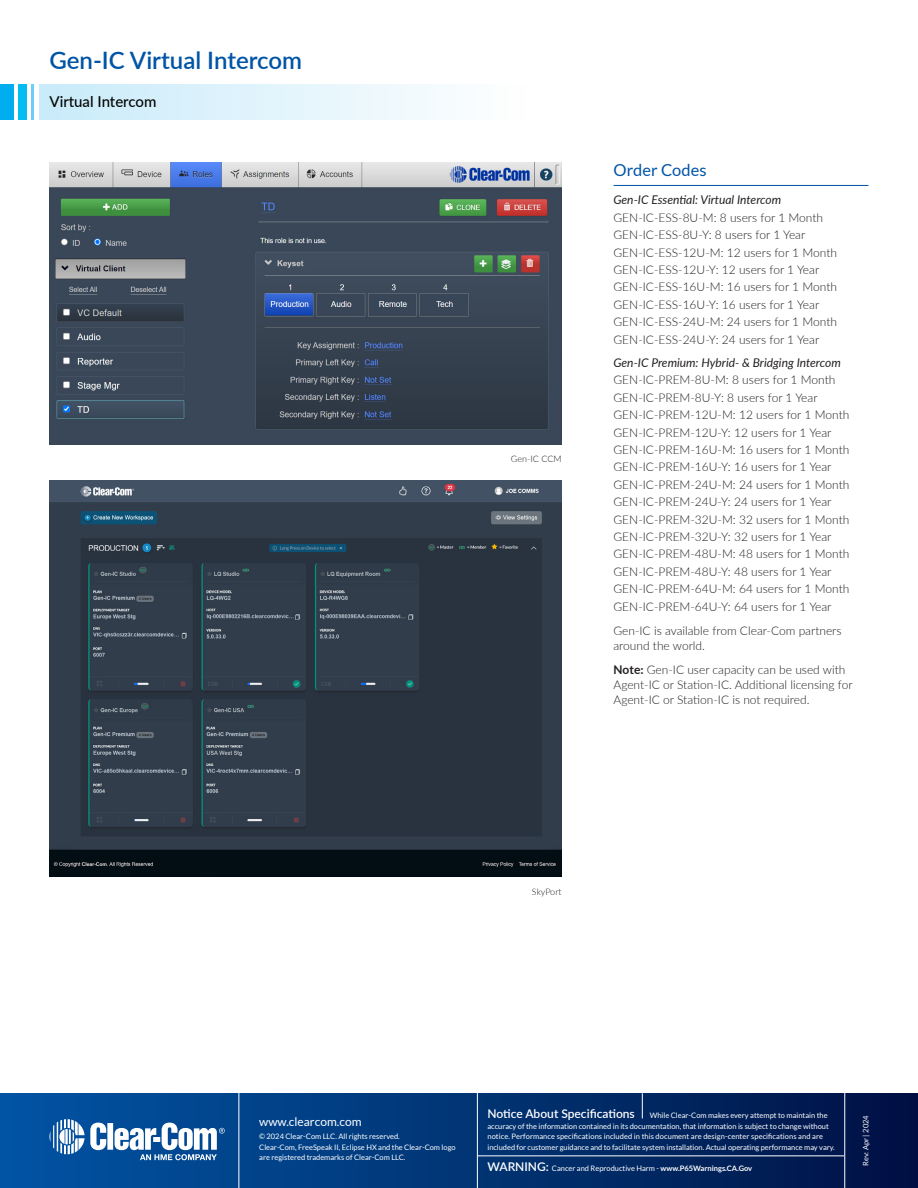
<style>
.page{position:relative;width:918px;height:1188px;background:#fff}
.page>*{position:absolute;margin:0;border:0;box-sizing:border-box;transform-origin:0 0}
.t1{font:600 24px "Lato";color:#0154a6}
.Legend_-_Order_Codes{font:16.5px "Lato";color:#0154a6}
.t2{font:500 15px "Lato";color:#040503}
.Order_Code_Text_8pt{font:300 12px "Lato";color:#231f20}
.Tech_Specs_Note___Regular_Copy{font:300 12px/15px "Lato";color:#231f20}
.Order_Codes_Italics_8pt{font:italic 12px "Lato";color:#231f20}
.t3{font:12px "Lato";color:#fff}
.t4{font:300 9px "Lato";color:#231f20}
.t5{font:7.5px/10.5px "Lato";color:#fff}
.s1{font-weight:700}
.s2{font-weight:600;font-size:12px}
</style>
<div class="page">
<div style="left:39px;top:84px;width:612px;height:36px;background:linear-gradient(to right,#cbebfa,#fff)"></div>
<div style="left:18px;top:84px;width:9px;height:36px;background:#01bdf2"></div>
<hr style="left:32px;top:84px;width:2px;height:36px;background:#6bcff6">
<div style="left:0;top:84px;width:14px;height:36px;background:#00aeef"></div>
<div style="left:0;top:1094px;width:918px;height:94px;background:linear-gradient(to right,#0256a6,#001244)"></div>
<hr style="left:239px;top:1090px;width:1px;height:98px;background:#fff">
<hr style="left:477px;top:1092px;width:1px;height:96px;background:#fff">
<hr style="left:478px;top:1156px;width:366px;height:1px;background:#fff">
<svg style="left:49px;top:1119px;width:176px;height:42px"></svg>
<svg style="left:642px;top:1093px;width:1px;height:25px"></svg>
<hr style="left:844px;top:1092px;width:1px;height:96px;background:#fff">
<img style="left:50px;top:162px;width:512px;height:283px">
<img style="left:50px;top:480px;width:511px;height:397px">
<hr style="left:614px;top:185px;width:254px;height:1px;background:#0154a6">
<p class="t1" style="left:50px;top:43px;width:254px">Gen-IC Virtual Intercom</p>
<p class="t2" style="left:50px;top:91px;width:108px">Virtual Intercom</p>
<p class="t4" style="left:511px;top:453px;width:52px">Gen-IC CCM</p>
<p class="Legend_-_Order_Codes" style="left:614px;top:161px;width:95px">Order Codes</p>
<p class="Order_Codes_Italics_8pt" style="left:614px;top:191px;width:169px">Gen-IC Essential: Virtual Intercom</p>
<p class="Order_Code_Text_8pt" style="left:614px;top:209px;width:211px">GEN-IC-ESS-8U-M: 8 users for 1 Month</p>
<p class="Order_Code_Text_8pt" style="left:614px;top:227px;width:193px">GEN-IC-ESS-8U-Y: 8 users for 1 Year</p>
<p class="Order_Code_Text_8pt" style="left:614px;top:244px;width:225px">GEN-IC-ESS-12U-M: 12 users for 1 Month</p>
<p class="Order_Code_Text_8pt" style="left:614px;top:261px;width:207px">GEN-IC-ESS-12U-Y: 12 users for 1 Year</p>
<p class="Order_Code_Text_8pt" style="left:614px;top:279px;width:225px">GEN-IC-ESS-16U-M: 16 users for 1 Month</p>
<p class="Order_Code_Text_8pt" style="left:614px;top:296px;width:207px">GEN-IC-ESS-16U-Y: 16 users for 1 Year</p>
<p class="Order_Code_Text_8pt" style="left:614px;top:314px;width:225px">GEN-IC-ESS-24U-M: 24 users for 1 Month</p>
<p class="Order_Code_Text_8pt" style="left:614px;top:331px;width:207px">GEN-IC-ESS-24U-Y: 24 users for 1 Year</p>
<p class="Order_Codes_Italics_8pt" style="left:614px;top:354px;width:229px">Gen-IC Premium: Hybrid- &amp; Bridging Intercom</p>
<p class="Order_Code_Text_8pt" style="left:614px;top:372px;width:223px">GEN-IC-PREM-8U-M: 8 users for 1 Month</p>
<p class="Order_Code_Text_8pt" style="left:614px;top:389px;width:206px">GEN-IC-PREM-8U-Y: 8 users for 1 Year</p>
<p class="Order_Code_Text_8pt" style="left:614px;top:407px;width:237px">GEN-IC-PREM-12U-M: 12 users for 1 Month</p>
<p class="Order_Code_Text_8pt" style="left:614px;top:424px;width:220px">GEN-IC-PREM-12U-Y: 12 users for 1 Year</p>
<p class="Order_Code_Text_8pt" style="left:614px;top:441px;width:237px">GEN-IC-PREM-16U-M: 16 users for 1 Month</p>
<p class="Order_Code_Text_8pt" style="left:614px;top:459px;width:220px">GEN-IC-PREM-16U-Y: 16 users for 1 Year</p>
<p class="Order_Code_Text_8pt" style="left:614px;top:476px;width:237px">GEN-IC-PREM-24U-M: 24 users for 1 Month</p>
<p class="Order_Code_Text_8pt" style="left:614px;top:494px;width:220px">GEN-IC-PREM-24U-Y: 24 users for 1 Year</p>
<p class="Order_Code_Text_8pt" style="left:614px;top:511px;width:237px">GEN-IC-PREM-32U-M: 32 users for 1 Month</p>
<p class="Order_Code_Text_8pt" style="left:614px;top:528px;width:220px">GEN-IC-PREM-32U-Y: 32 users for 1 Year</p>
<p class="Order_Code_Text_8pt" style="left:614px;top:546px;width:237px">GEN-IC-PREM-48U-M: 48 users for 1 Month</p>
<p class="Order_Code_Text_8pt" style="left:614px;top:563px;width:220px">GEN-IC-PREM-48U-Y: 48 users for 1 Year</p>
<p class="Order_Code_Text_8pt" style="left:614px;top:581px;width:237px">GEN-IC-PREM-64U-M: 64 users for 1 Month</p>
<p class="Order_Code_Text_8pt" style="left:614px;top:598px;width:220px">GEN-IC-PREM-64U-Y: 64 users for 1 Year</p>
<p class="Tech_Specs_Note___Regular_Copy" style="left:614px;top:622px;width:230px">Gen-IC is available from Clear-Com partners around the world.</p>
<p class="Tech_Specs_Note___Regular_Copy" style="left:614px;top:661px;width:241px"><span class="s1">Note:</span> Gen-IC user capacity can be used with<br>Agent-IC or Station-IC. Additional licensing for<br>Agent-IC or Station-IC is not required.</p>
<p class="t4" style="left:532px;top:885px;width:31px">SkyPort</p>
<p class="t3" style="left:259px;top:1115px;width:104px">www.clearcom.com</p>
<p class="t5" style="left:259px;top:1131px;width:142px">© 2024 Clear-Com LLC. All rights reserved.</p>
<p class="t5" style="left:259px;top:1142px;width:198px">Clear-Com, FreeSpeak II, Eclipse HX and the Clear-Com logo are registered trademarks of Clear-Com LLC.</p>
<p class="t5" style="left:488px;top:1110px;width:349px"><span class="s2">Notice About Specifications</span> While Clear-Com makes every attempt to maintain the accuracy of the information contained in its documentation, that information is subject to change without notice. Performance specifications included in this document are design-center specifications and are included for customer guidance and to facilitate system installation. Actual operating performance may vary.</p>
<p class="t5" style="left:488px;top:1163px;width:266px"><span class="s2">WARNING:</span> Cancer and Reproductive Harm - <span class="s1">www.P65Warnings.CA.Gov</span></p>
<p class="t5" style="left:860px;top:1166px;width:52px;rotate:-90deg">Rev: Apr | 2024</p>
</div>
